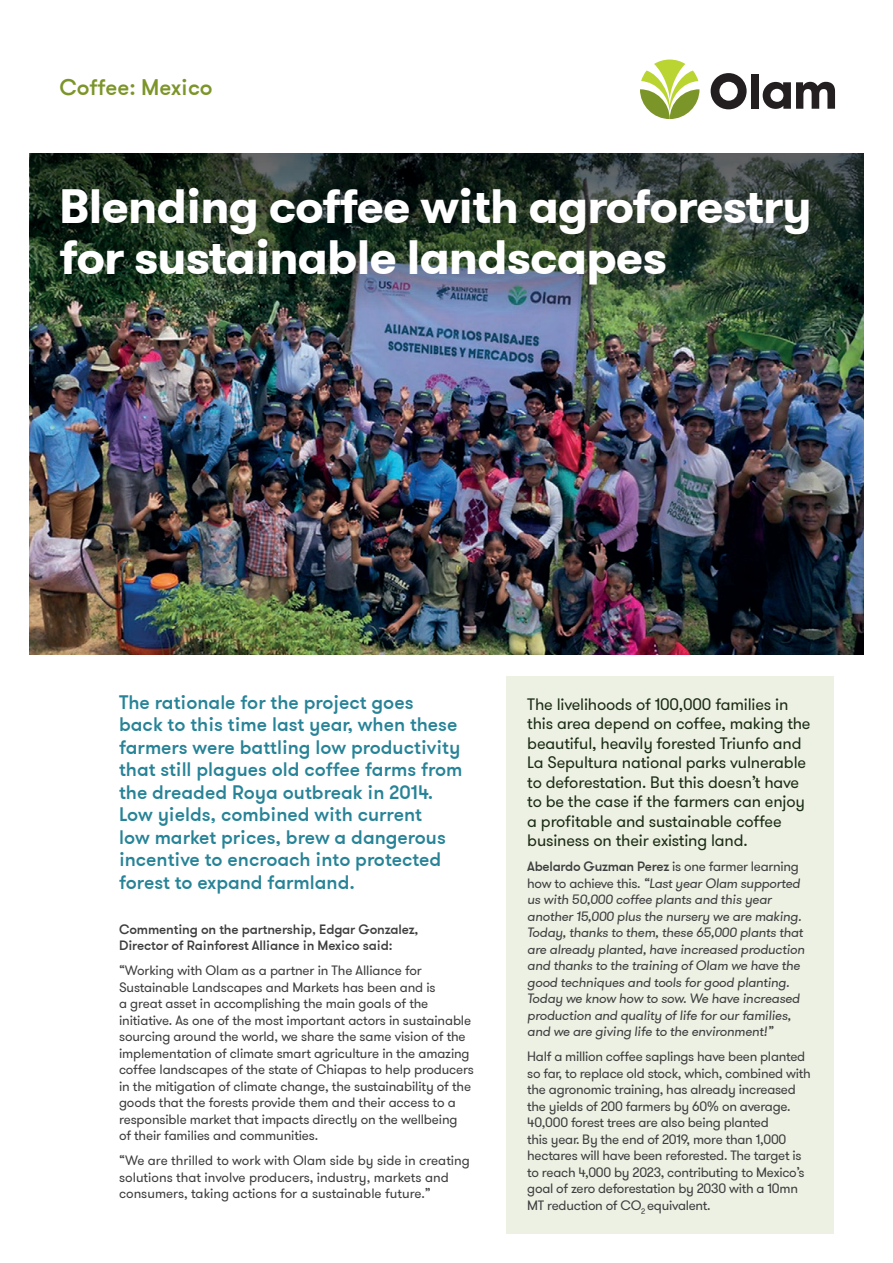
<style>
.page{position:relative;width:893px;height:1263px;background:#fff}
.page>*{position:absolute;margin:0;border:0;box-sizing:border-box;transform-origin:0 0}
.t1{font:700 48px/51px "GT Walsheim";letter-spacing:-.02em;color:#fff}
.t2{font:500 22.5px "GT Walsheim";color:#7c9529}
.t3{font:500 19.5px/22.5px "GT Walsheim";color:#278397}
.t4{font:16.5px/19.5px "GT Walsheim";letter-spacing:-.01em;color:#1b2c14}
.t5{font:13.5px/16.5px "GT Walsheim";letter-spacing:-.01em;color:#3e3e3f}
.t6{font:italic 13.5px/16.5px "GT Walsheim";letter-spacing:-.02em;color:#3e3e3f}
.t7{font:500 13.5px/16.5px "GT Walsheim";letter-spacing:-.01em;color:#3e3e3f}
.s1{font-weight:500;font-style:normal}
.s2{font-style:normal}
</style>
<div class="page">
<img style="left:30px;top:443px;width:833px;height:212px">
<img style="left:30px;top:153px;width:833px;height:290px">
<svg style="left:711px;top:73px;width:36px;height:36px"></svg>
<div style="left:751px;top:74px;width:8px;height:35px;background:#231f20"></div>
<svg style="left:763px;top:82px;width:72px;height:27px"></svg>
<svg style="left:640px;top:60px;width:59px;height:59px"></svg>
<div style="left:506px;top:676px;width:327px;height:557px;background:#edf1e3"></div>
<h2 class="t2" style="left:60px;top:72px;width:155px">Coffee: Mexico</h2>
<h1 class="t1" style="left:60px;top:180px;width:753px">Blending coffee with agroforestry for sustainable landscapes</h1>
<p class="t3" style="left:119px;top:690px;width:345px">The rationale for the project goes<br>back to this time last year, when these farmers were battling low productivity that still plagues old coffee farms from the dreaded Roya outbreak in 2014.<br>Low yields, combined with current<br>low market prices, brew a dangerous incentive to encroach into protected forest to expand farmland.</p>
<p class="t4" style="left:527px;top:695px;width:285px">The livelihoods of 100,000 families in this area depend on coffee, making the beautiful, heavily forested Triunfo and La Sepultura national parks vulnerable to deforestation. But this doesn’t have to be the case if the farmers can enjoy a profitable and sustainable coffee business on their existing land.</p>
<p class="t6" style="left:527px;top:858px;width:279px"><span class="s1">Abelardo Guzman Perez</span> <span class="s2">is one farmer learning how to achieve this.</span> “Last year Olam supported us with 50,000 coffee plants and this year another 15,000 plus the nursery we are making.<br>Today, thanks to them, these 65,000 plants that are already planted, have increased production and thanks to the training of Olam we have the good techniques and tools for good planting.<br>Today we know how to sow. We have increased production and quality of life for our families, and we are giving life to the environment!”</p>
<p class="t5" style="left:527px;top:1049px;width:285px">Half a million coffee saplings have been planted so far, to replace old stock, which, combined with the agronomic training, has already increased the yields of 200 farmers by 60% on average.<br>40,000 forest trees are also being planted<br>this year. By the end of 2019, more than 1,000 hectares will have been reforested. The target is to reach 4,000 by 2023, contributing to Mexico’s goal of zero deforestation by 2030 with a 10mn MT reduction of CO<sub>2</sub> equivalent.</p>
<p class="t7" style="left:119px;top:920px;width:301px">Commenting on the partnership, Edgar Gonzalez,<br>Director of Rainforest Alliance in Mexico said:</p>
<p class="t5" style="left:119px;top:962px;width:356px">“Working with Olam as a partner in The Alliance for Sustainable Landscapes and Markets has been and is<br>a great asset in accomplishing the main goals of the initiative. As one of the most important actors in sustainable sourcing around the world, we share the same vision of the implementation of climate smart agriculture in the amazing coffee landscapes of the state of Chiapas to help producers in the mitigation of climate change, the sustainability of the goods that the forests provide them and their access to a responsible market that impacts directly on the wellbeing<br>of their families and communities.</p>
<p class="t5" style="left:119px;top:1152px;width:352px">“We are thrilled to work with Olam side by side in creating solutions that involve producers, industry, markets and consumers, taking actions for a sustainable future.”</p>
</div>
